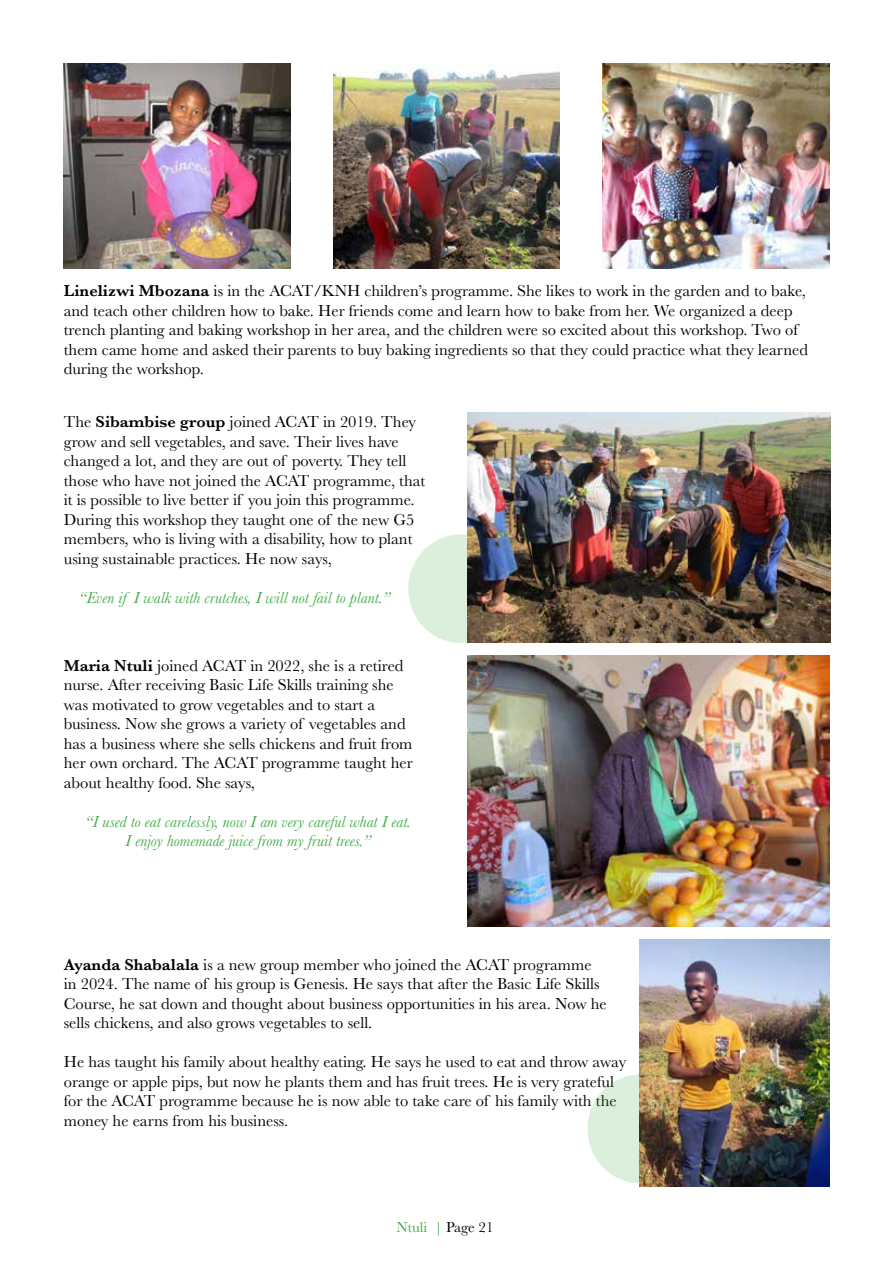
<style>
.page{position:relative;width:893px;height:1263px;background:#fff}
.page>*{position:absolute;margin:0;border:0;box-sizing:border-box;transform-origin:0 0}
.t1{font:16.5px/19.5px "Baskerville";color:#000}
.t2{font:italic 16.5px/19.5px "Baskerville";color:#41ad49;text-align:center}
.t3{font:15px "Baskerville";color:#41ad49}
.s1{font-weight:600}
.s2{color:#000}
</style>
<div class="page">
<img style="left:64px;top:64px;width:227px;height:205px">
<img style="left:333px;top:64px;width:227px;height:205px">
<img style="left:602px;top:64px;width:227px;height:205px">
<img style="left:468px;top:656px;width:361px;height:271px">
<div style="left:587px;top:1074px;width:106px;height:109px;background:#dbefdc;border-radius:50%"></div>
<div style="left:408px;top:534px;width:106px;height:109px;background:#dbefdc;border-radius:50%"></div>
<img style="left:639px;top:940px;width:190px;height:246px">
<img style="left:468px;top:412px;width:363px;height:231px">
<p class="t1" style="left:64px;top:281px;width:746px"><span class="s1">Linelizwi Mbozana</span> is in the ACAT/KNH children’s programme. She likes to work in the garden and to bake, and teach other children how to bake. Her friends come and learn how to bake from her. We organized a deep trench planting and baking workshop in her area, and the children were so excited about this workshop. Two of them came home and asked their parents to buy baking ingredients so that they could practice what they learned during the workshop.</p>
<p class="t1" style="left:64px;top:412px;width:363px">The <span class="s1">Sibambise group</span> joined ACAT in 2019. They grow and sell vegetables, and save. Their lives have changed a lot, and they are out of poverty. They tell those who have not joined the ACAT programme, that it is possible to live better if you join this programme.<br>During this workshop they taught one of the new G5 members, who is living with a disability, how to plant using sustainable practices. He now says,</p>
<p class="t2" style="left:79px;top:588px;width:313px">“Even if I walk with crutches, I will not fail to plant.”</p>
<p class="t1" style="left:64px;top:656px;width:351px"><span class="s1">Maria Ntuli</span> joined ACAT in 2022, she is a retired nurse. After receiving Basic Life Skills training she was motivated to grow vegetables and to start a business. Now she grows a variety of vegetables and has a business where she sells chickens and fruit from her own orchard. The ACAT programme taught her about healthy food. She says,</p>
<p class="t2" style="left:85px;top:811px;width:327px">“I used to eat carelessly, now I am very careful what I eat.<br>I enjoy homemade juice from my fruit trees.”</p>
<p class="t1" style="left:64px;top:955px;width:544px"><span class="s1">Ayanda Shabalala</span> is a new group member who joined the ACAT programme in 2024. The name of his group is Genesis. He says that after the Basic Life Skills Course, he sat down and thought about business opportunities in his area. Now he sells chickens, and also grows vegetables to sell.</p>
<p class="t1" style="left:64px;top:1052px;width:564px">He has taught his family about healthy eating. He says he used to eat and throw away orange or apple pips, but now he plants them and has fruit trees. He is very grateful for the ACAT programme because he is now able to take care of his family with the money he earns from his business.</p>
<p class="t3" style="left:396px;top:1218px;width:99px">Ntuli | <span class="s2">Page 21</span></p>
</div>
